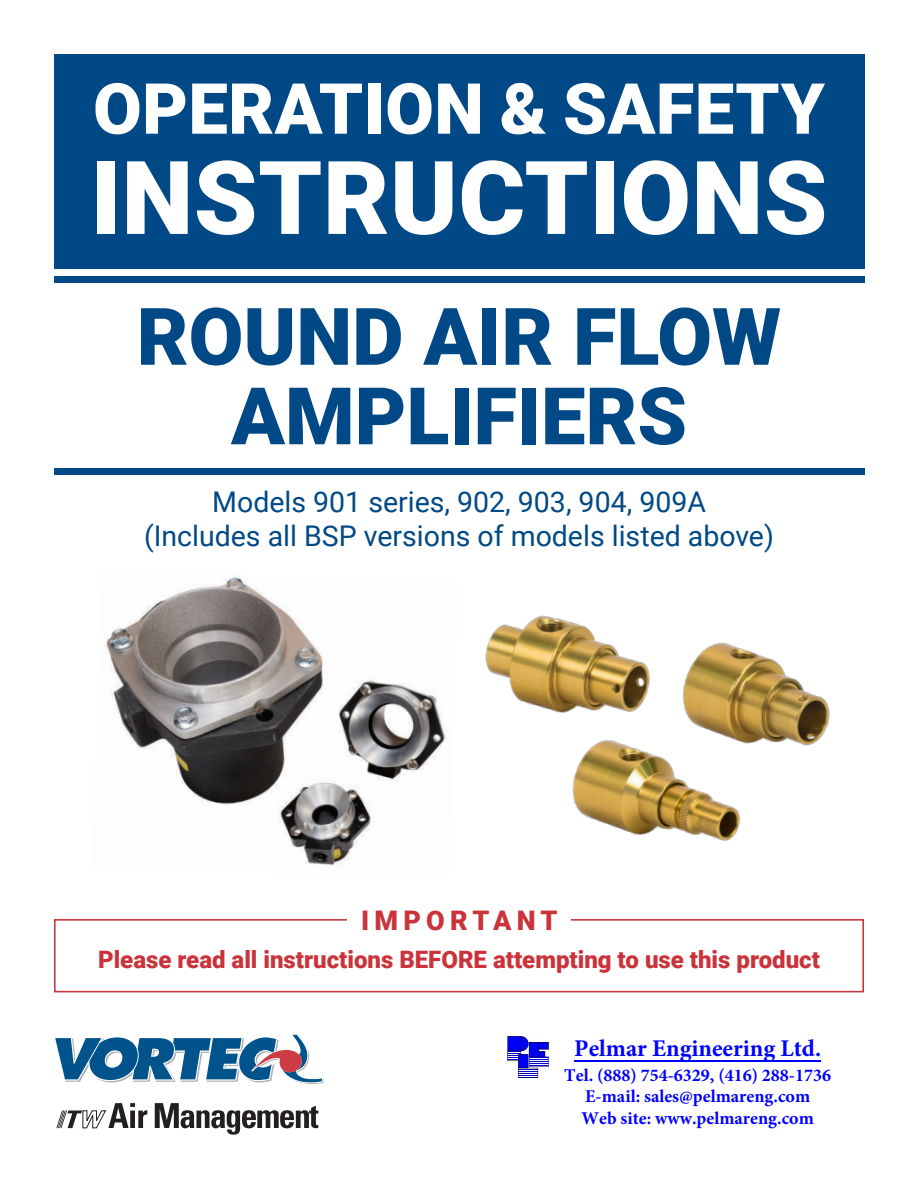
<style>
.page{position:relative;width:918px;height:1188px;background:#fff}
.page>*{position:absolute;margin:0;border:0;box-sizing:border-box;transform-origin:0 0}
.t1{font:900 102px "Roboto";letter-spacing:.005em;color:#fff}
.t2{font:900 79.5px/79.5px "Roboto";color:#004986;text-align:center}
.t3{font:900 70.5px "Roboto";letter-spacing:.005em;color:#fff}
.t4{font:28.5px/34.2px "Roboto";color:#004986;text-align:center}
.t5{font:900 27px "Roboto";letter-spacing:.195em;color:#cb333b}
.t6{font:900 24px "Roboto";color:#cb333b}
.t7{font:700 24px "Minion Pro";color:#00f}
.t8{font:700 18px/21.6px "Minion Pro";color:#00f;text-align:center}
</style>
<div class="page">
<div style="left:54px;top:54px;width:810px;height:214px;background:#004986"></div>
<div style="left:54px;top:919px;width:810px;height:73px;background:#fff;border:2px solid #cb333b"></div>
<div style="left:347px;top:905px;width:224px;height:30px;background:#fff"></div>
<div style="left:54px;top:276px;width:810px;height:6px;background:#004986"></div>
<div style="left:54px;top:468px;width:810px;height:7px;background:#004986"></div>
<img style="left:106px;top:575px;width:340px;height:291px">
<img style="left:682px;top:642px;width:148px;height:104px">
<img style="left:485px;top:615px;width:165px;height:98px">
<img style="left:572px;top:732px;width:179px;height:109px">
<svg style="left:56px;top:1103px;width:91px;height:25px"></svg>
<svg style="left:155px;top:1103px;width:163px;height:32px"></svg>
<svg style="left:55px;top:1034px;width:269px;height:50px"></svg>
<hr style="left:574px;top:1060px;width:247px;height:1px;background:#00f">
<img style="left:507px;top:1036px;width:42px;height:41px">
<h3 class="t3" style="left:93px;top:78px;width:733px">OPERATION &amp; SAFETY</h3>
<h1 class="t1" style="left:90px;top:154px;width:739px">INSTRUCTIONS</h1>
<h2 class="t2" style="left:137px;top:303px;width:646px">ROUND AIR FLOW<br>AMPLIFIERS</h2>
<h3 class="t4" style="left:144px;top:487px;width:631px">Models 901 series, 902, 903, 904, 909A<br>(Includes all BSP versions of models listed above)</h3>
<h3 class="t5" style="left:361px;top:909px;width:198px">IMPORTANT</h3>
<h3 class="t6" style="left:98px;top:949px;width:723px">Please read all instructions BEFORE attempting to use this product</h3>
<h3 class="t7" style="left:574px;top:1032px;width:248px">Pelmar Engineering Ltd.</h3>
<p class="t8" style="left:564px;top:1064px;width:268px">Tel. (888) 754-6329, (416) 288-1736<br>E-mail: sales@pelmareng.com<br>Web site: www.pelmareng.com</p>
</div>
